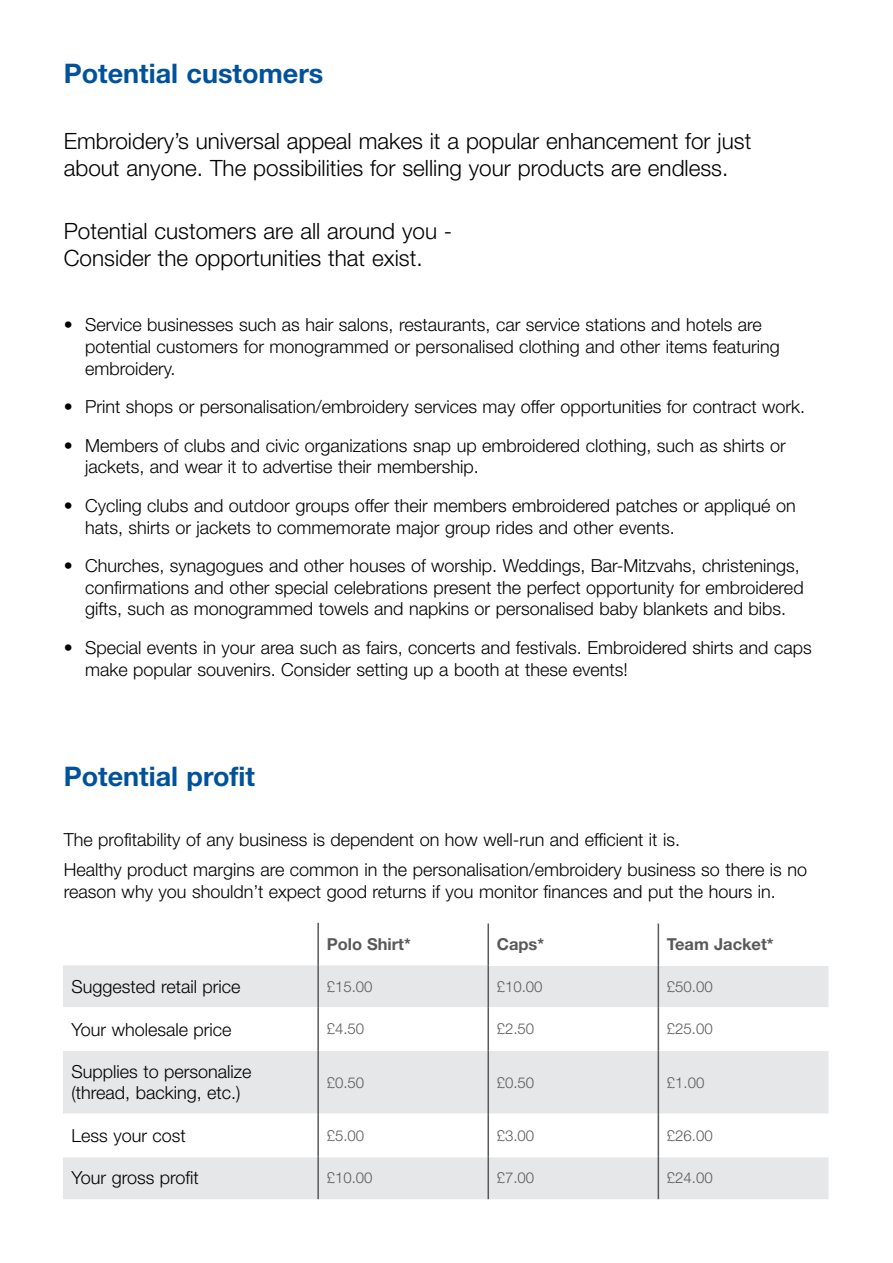
<style>
.page{position:relative;width:893px;height:1263px;background:#fff}
.page>*{position:absolute;margin:0;border:0;box-sizing:border-box;transform-origin:0 0}
.t1{font:700 27px "Helvetica Neue LT Std";color:#00529c}
.t2{font:300 22.5px/27px "Helvetica Neue LT Std";color:#000}
.t3{font:300 18px/21.6px "Helvetica Neue LT Std";color:#000}
.t4{font:700 16.5px "Helvetica Neue LT Std";color:#58595b}
.t5{font:300 15px "Helvetica Neue LT Std";color:#58595b}
</style>
<div class="page">
<svg style="left:63px;top:965px;width:765px;height:234px;fill:#e6e7e8"></svg>
<hr style="left:63px;top:1007px;width:254px;height:1px;background:#fff">
<hr style="left:319px;top:1007px;width:168px;height:1px;background:#fff">
<hr style="left:489px;top:1007px;width:169px;height:1px;background:#fff">
<hr style="left:659px;top:1007px;width:169px;height:1px;background:#fff">
<hr style="left:63px;top:1049px;width:254px;height:2px;background:#fff">
<hr style="left:319px;top:1049px;width:168px;height:2px;background:#fff">
<hr style="left:489px;top:1049px;width:169px;height:2px;background:#fff">
<hr style="left:659px;top:1049px;width:169px;height:2px;background:#fff">
<hr style="left:63px;top:1113px;width:254px;height:2px;background:#fff">
<hr style="left:319px;top:1113px;width:168px;height:2px;background:#fff">
<hr style="left:489px;top:1113px;width:169px;height:2px;background:#fff">
<hr style="left:659px;top:1113px;width:169px;height:2px;background:#fff">
<hr style="left:63px;top:1156px;width:254px;height:1px;background:#fff">
<hr style="left:319px;top:1156px;width:168px;height:1px;background:#fff">
<hr style="left:489px;top:1156px;width:169px;height:1px;background:#fff">
<hr style="left:659px;top:1156px;width:169px;height:1px;background:#fff">
<hr style="left:489px;top:964px;width:169px;height:2px;background:#fff">
<hr style="left:659px;top:964px;width:170px;height:2px;background:#fff">
<hr style="left:317px;top:923px;width:2px;height:42px;background:#58595b">
<hr style="left:487px;top:923px;width:2px;height:42px;background:#58595b">
<hr style="left:658px;top:923px;width:1px;height:42px;background:#58595b">
<hr style="left:317px;top:965px;width:2px;height:43px;background:#58595b">
<hr style="left:487px;top:965px;width:2px;height:43px;background:#58595b">
<hr style="left:658px;top:965px;width:1px;height:43px;background:#58595b">
<hr style="left:317px;top:1008px;width:2px;height:42px;background:#58595b">
<hr style="left:487px;top:1008px;width:2px;height:42px;background:#58595b">
<hr style="left:658px;top:1008px;width:1px;height:42px;background:#58595b">
<hr style="left:317px;top:1050px;width:2px;height:64px;background:#58595b">
<hr style="left:487px;top:1050px;width:2px;height:64px;background:#58595b">
<hr style="left:658px;top:1050px;width:1px;height:64px;background:#58595b">
<hr style="left:317px;top:1114px;width:2px;height:43px;background:#58595b">
<hr style="left:487px;top:1114px;width:2px;height:43px;background:#58595b">
<hr style="left:658px;top:1114px;width:1px;height:43px;background:#58595b">
<hr style="left:317px;top:1157px;width:2px;height:42px;background:#58595b">
<hr style="left:487px;top:1157px;width:2px;height:42px;background:#58595b">
<hr style="left:658px;top:1157px;width:1px;height:42px;background:#58595b">
<h1 class="t1" style="left:64px;top:57px;width:261px">Potential customers</h1>
<p class="t2" style="left:64px;top:127px;width:689px">Embroidery’s universal appeal makes it a popular enhancement for just about anyone. The possibilities for selling your products are endless.</p>
<p class="t2" style="left:64px;top:217px;width:390px">Potential customers are all around you -<br>Consider the opportunities that exist.</p>
<p class="t3" style="left:85px;top:314px;width:696px;text-indent:-21px">• Service businesses such as hair salons, restaurants, car service stations and hotels are potential customers for monogrammed or personalised clothing and other items featuring embroidery.</p>
<p class="t3" style="left:64px;top:396px;width:743px">• Print shops or personalisation/embroidery services may offer opportunities for contract work.</p>
<p class="t3" style="left:85px;top:434px;width:702px;text-indent:-21px">• Members of clubs and civic organizations snap up embroidered clothing, such as shirts or jackets, and wear it to advertise their membership.</p>
<p class="t3" style="left:85px;top:494px;width:712px;text-indent:-21px">• Cycling clubs and outdoor groups offer their members embroidered patches or appliqué on hats, shirts or jackets to commemorate major group rides and other events.</p>
<p class="t3" style="left:85px;top:555px;width:720px;text-indent:-21px">• Churches, synagogues and other houses of worship. Weddings, Bar-Mitzvahs, christenings, confirmations and other special celebrations present the perfect opportunity for embroidered gifts, such as monogrammed towels and napkins or personalised baby blankets and bibs.</p>
<p class="t3" style="left:85px;top:636px;width:728px;text-indent:-21px">• Special events in your area such as fairs, concerts and festivals. Embroidered shirts and caps make popular souvenirs. Consider setting up a booth at these events!</p>
<h1 class="t1" style="left:64px;top:759px;width:193px">Potential profit</h1>
<p class="t3" style="left:64px;top:824px;width:745px;line-height:30.2px">The profitability of any business is dependent on how well-run and efficient it is.<br>Healthy product margins are common in the personalisation/embroidery business so there is no</p>
<p class="t3" style="left:64px;top:880px;width:714px">reason why you shouldn’t expect good returns if you monitor finances and put the hours in.</p>
<p class="t4" style="left:327px;top:934px;width:86px">Polo Shirt*</p>
<p class="t4" style="left:497px;top:934px;width:49px">Caps*</p>
<p class="t4" style="left:667px;top:934px;width:108px">Team Jacket*</p>
<p class="t3" style="left:72px;top:975px;width:171px">Suggested retail price</p>
<p class="t5" style="left:327px;top:977px;width:47px">£15.00</p>
<p class="t5" style="left:497px;top:977px;width:47px">£10.00</p>
<p class="t5" style="left:667px;top:977px;width:47px">£50.00</p>
<p class="t3" style="left:72px;top:1018px;width:162px">Your wholesale price</p>
<p class="t5" style="left:327px;top:1020px;width:39px">£4.50</p>
<p class="t5" style="left:497px;top:1020px;width:39px">£2.50</p>
<p class="t5" style="left:667px;top:1020px;width:47px">£25.00</p>
<p class="t3" style="left:72px;top:1060px;width:182px">Supplies to personalize (thread, backing, etc.)</p>
<p class="t5" style="left:327px;top:1073px;width:39px">£0.50</p>
<p class="t5" style="left:497px;top:1073px;width:39px">£0.50</p>
<p class="t5" style="left:667px;top:1073px;width:39px">£1.00</p>
<p class="t3" style="left:72px;top:1124px;width:116px">Less your cost</p>
<p class="t5" style="left:327px;top:1126px;width:39px">£5.00</p>
<p class="t5" style="left:497px;top:1126px;width:39px">£3.00</p>
<p class="t5" style="left:667px;top:1126px;width:47px">£26.00</p>
<p class="t3" style="left:72px;top:1167px;width:129px">Your gross profit</p>
<p class="t5" style="left:327px;top:1169px;width:47px">£10.00</p>
<p class="t5" style="left:497px;top:1169px;width:39px">£7.00</p>
<p class="t5" style="left:667px;top:1169px;width:47px">£24.00</p>
</div>
